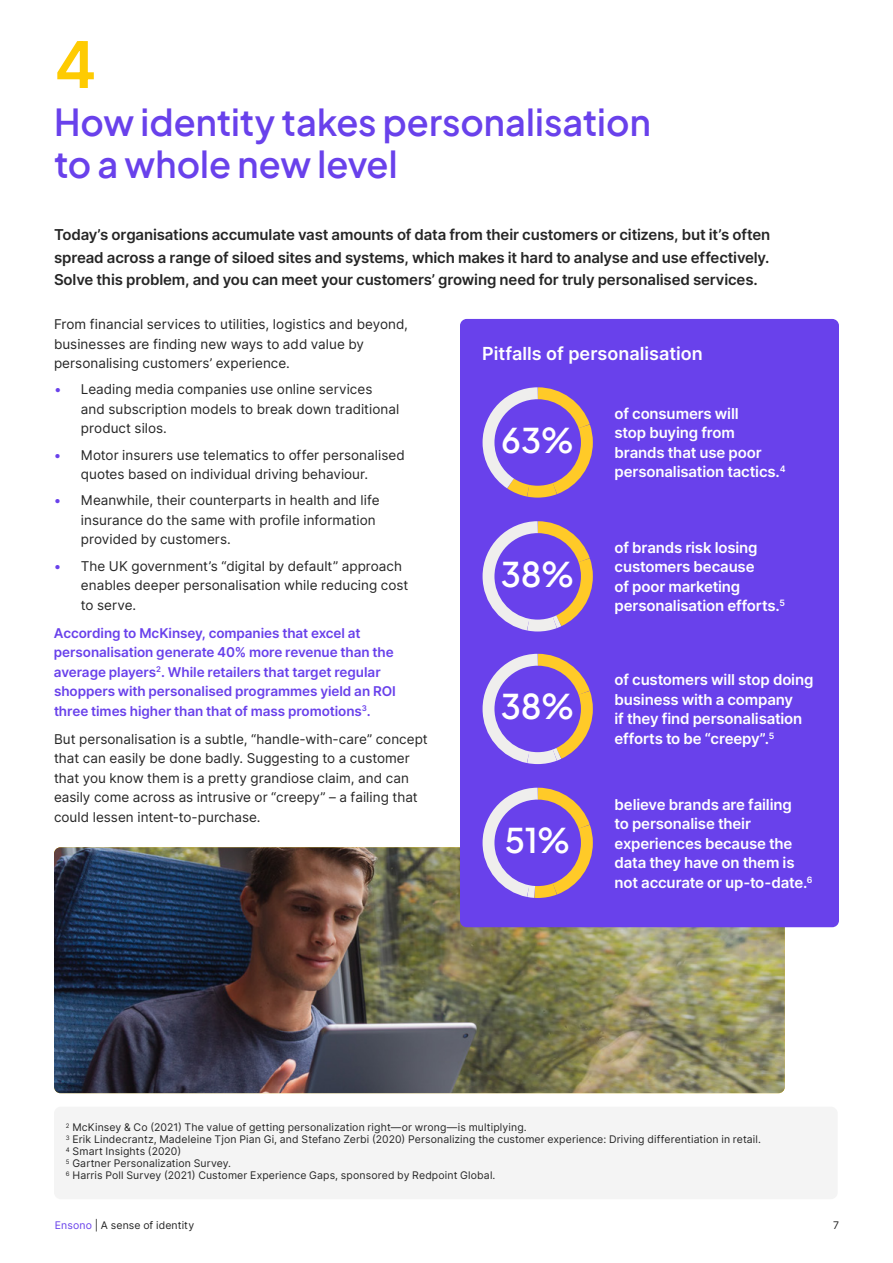
<style>
.page{position:relative;width:893px;height:1263px;background:#fff}
.page>*{position:absolute;margin:0;border:0;box-sizing:border-box;transform-origin:0 0}
.t1{font:600 64.5px "Inter";color:#fecb02}
.t2{font:600 36px/42px "Plus Jakarta Sans";color:#6941eb}
.t3{font:600 33px "Plus Jakarta Sans";letter-spacing:-.005em;color:#fff}
.t4{font:600 18px "Inter";color:#fff}
.t5{font:600 15px/19.5px "Inter";letter-spacing:-.01em;color:#fff}
.t6{font:600 15px/22.5px "Inter";letter-spacing:-.01em;color:#262626;text-align:justify}
.t7{font:13.5px/19.5px "Inter";color:#262626}
.t8{font:600 13.5px/19.5px "Inter";letter-spacing:-.005em;color:#6941eb}
.t9{font:10.5px/12px "Inter";letter-spacing:.01em;color:#262626}
.s1{color:#6941eb}
</style>
<div class="page">
<img style="left:54px;top:847px;width:731px;height:246px">
<div style="left:460px;top:319px;width:379px;height:608px;background:#6941eb;border-radius:7px"></div>
<svg style="left:482px;top:521px;width:111px;height:111px"></svg>
<svg style="left:482px;top:653px;width:111px;height:112px"></svg>
<svg style="left:482px;top:787px;width:111px;height:111px"></svg>
<svg style="left:482px;top:387px;width:111px;height:111px"></svg>
<div style="left:54px;top:1107px;width:784px;height:92px;background:#f4f4f4;border-radius:7px"></div>
<h1 class="t1" style="left:54px;top:18px;width:44px">4</h1>
<h2 class="t2" style="left:54px;top:98px;width:598px">How identity takes personalisation to a whole new level</h2>
<p class="t6" style="left:54px;top:223px;width:718px">Today’s organisations accumulate vast amounts of data from their customers or citizens, but it’s often spread across a range of siloed sites and systems, which makes it hard to analyse and use effectively.<br>Solve this problem, and you can meet your customers’ growing need for truly personalised services.</p>
<p class="t7" style="left:54px;top:314px;width:356px">From financial services to utilities, logistics and beyond, businesses are finding new ways to add value by personalising customers’ experience.</p>
<p class="t7" style="left:81px;top:379px;width:320px;text-indent:-27px"><span class="s1">•</span> Leading media companies use online services and subscription models to break down traditional product silos.</p>
<p class="t7" style="left:81px;top:445px;width:325px;text-indent:-27px"><span class="s1">•</span> Motor insurers use telematics to offer personalised quotes based on individual driving behaviour.</p>
<p class="t7" style="left:81px;top:490px;width:300px;text-indent:-27px"><span class="s1">•</span> Meanwhile, their counterparts in health and life insurance do the same with profile information provided by customers.</p>
<p class="t7" style="left:81px;top:556px;width:329px;text-indent:-27px"><span class="s1">•</span> The UK government’s “digital by default” approach enables deeper personalisation while reducing cost to serve.</p>
<p class="t8" style="left:54px;top:623px;width:343px">According to McKinsey, companies that excel at personalisation generate 40% more revenue than the average players<sup>2</sup>. While retailers that target regular shoppers with personalised programmes yield an ROI three times higher than that of mass promotions<sup>3</sup>.</p>
<p class="t7" style="left:54px;top:729px;width:375px">But personalisation is a subtle, “handle-with-care” concept that can easily be done badly. Suggesting to a customer that you know them is a pretty grandiose claim, and can easily come across as intrusive or “creepy” – a failing that could lessen intent-to-purchase.</p>
<h3 class="t4" style="left:482px;top:340px;width:222px">Pitfalls of personalisation</h3>
<h3 class="t3" style="left:501px;top:412px;width:74px">63%</h3>
<h3 class="t3" style="left:501px;top:546px;width:75px">38%</h3>
<h3 class="t3" style="left:501px;top:678px;width:75px">38%</h3>
<h3 class="t3" style="left:505px;top:812px;width:67px">51%</h3>
<p class="t5" style="left:615px;top:403px;width:172px">of consumers will<br>stop buying from brands that use poor personalisation tactics.<sup>4</sup></p>
<p class="t5" style="left:615px;top:537px;width:172px">of brands risk losing customers because<br>of poor marketing personalisation efforts.<sup>5</sup></p>
<p class="t5" style="left:615px;top:670px;width:200px">of customers will stop doing business with a company<br>if they find personalisation efforts to be “creepy”.<sup>5</sup></p>
<p class="t5" style="left:615px;top:794px;width:200px">believe brands are failing<br>to personalise their experiences because the data they have on them is not accurate or up-to-date.<sup>6</sup></p>
<p class="t9" style="left:66px;top:1121px;width:697px"><sup>2</sup> McKinsey &amp; Co (2021) The value of getting personalization right—or wrong—is multiplying.<br><sup>3</sup> Erik Lindecrantz, Madeleine Tjon Pian Gi, and Stefano Zerbi (2020) Personalizing the customer experience: Driving differentiation in retail.<br><sup>4</sup> Smart Insights (2020)<br><sup>5</sup> Gartner Personalization Survey.<br><sup>6</sup> Harris Poll Survey (2021) Customer Experience Gaps, sponsored by Redpoint Global.</p>
<p class="t9" style="left:55px;top:1218px;width:141px"><span class="s1">Ensono</span> | A sense of identity</p>
<p class="t9" style="left:833px;top:1218px;width:7px">7</p>
</div>
